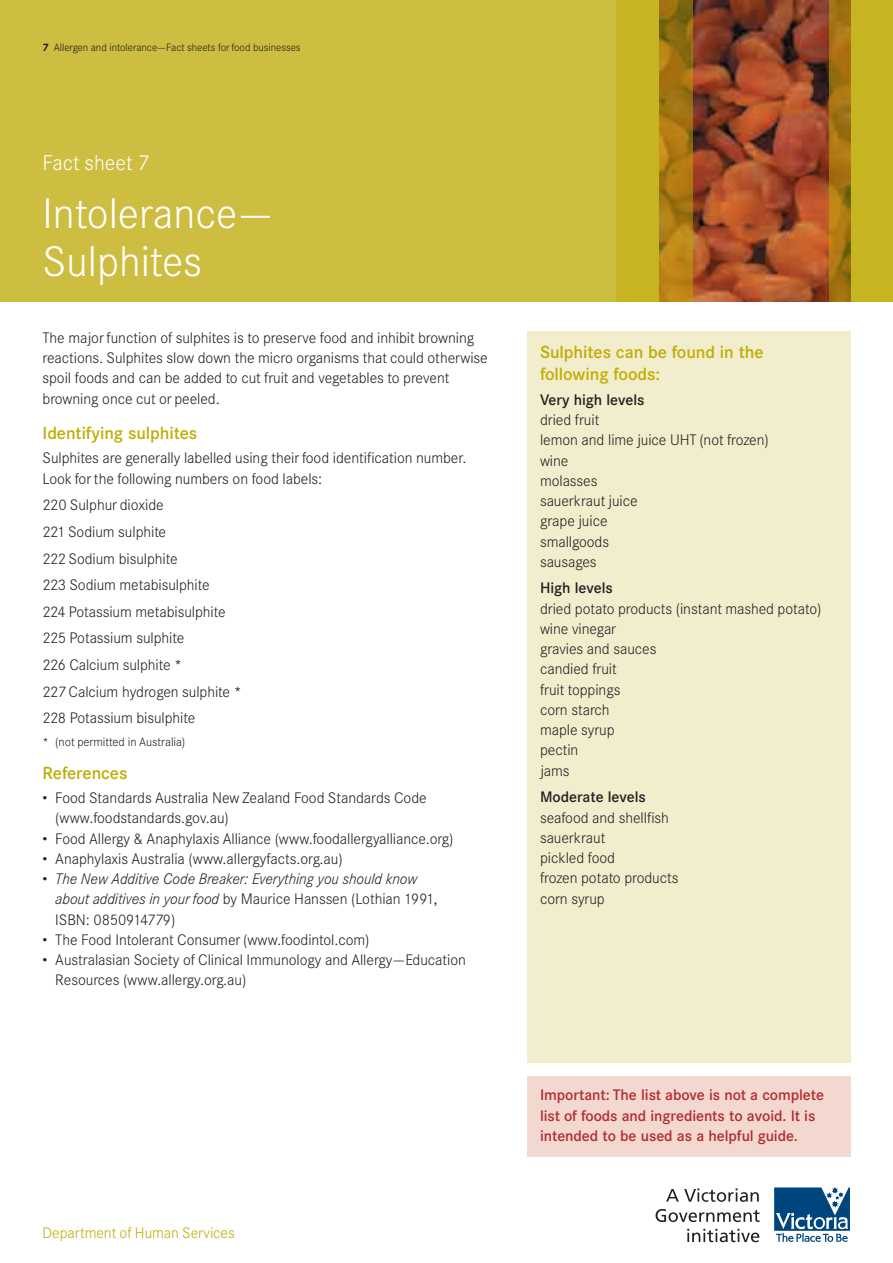
<style>
.page{position:relative;width:893px;height:1263px;background:#fff}
.page>*{position:absolute;margin:0;border:0;box-sizing:border-box;transform-origin:0 0}
.t1{font:300 42px/48px "Corporate SBQ";color:#fff}
.t2{font:300 21px "Corporate SBQ";color:#fff}
.t3{font:500 17.25px/22.5px "Corporate SBQ";letter-spacing:-.005em;color:#bfad02}
.t4{font:300 15px/20.2px "Corporate SBQ";letter-spacing:-.005em;color:#231f20}
.t5{font:italic 300 15px/20.2px "Corporate SBQ";letter-spacing:-.005em;color:#231f20}
.t6{font:500 15px/20.2px "Corporate SBQ";letter-spacing:-.005em;color:#b32a33}
.t7{font:500 15px "Corporate SBQ";letter-spacing:-.005em;color:#231f20}
.t8{font:300 15px "Corporate SBQ";letter-spacing:-.005em;color:#bfad02}
.t9{font:300 12px "Corporate SBQ";letter-spacing:-.005em;color:#231f20}
.t10{font:300 10.5px "Corporate SBQ";letter-spacing:-.005em;color:#231f20}
.s1{font-weight:700}
.s2{font-style:normal}
</style>
<div class="page">
<svg style="left:774px;top:1187px;width:76px;height:55px"></svg>
<svg style="left:666px;top:1188px;width:93px;height:14px"></svg>
<svg style="left:655px;top:1209px;width:105px;height:13px"></svg>
<svg style="left:687px;top:1229px;width:72px;height:13px"></svg>
<div style="left:0;top:0;width:893px;height:302px;background:#cdbd40"></div>
<div style="left:527px;top:1076px;width:323px;height:81px;background:#f3d8cf"></div>
<div style="left:527px;top:332px;width:323px;height:731px;background:#f2edcd"></div>
<img style="left:693px;top:0;width:136px;height:302px">
<svg style="left:617px;top:0;width:76px;height:302px;background:#b8991b"></svg>
<svg style="left:829px;top:0;width:64px;height:302px;background:#b99c1b"></svg>
<p class="t10" style="left:43px;top:41px;width:260px"><span class="s1">7</span> Allergen and intolerance––Fact sheets for food businesses</p>
<h2 class="t2" style="left:43px;top:150px;width:108px">Fact sheet 7</h2>
<h1 class="t1" style="left:43px;top:190px;width:233px">Intolerance––<br>Sulphites</h1>
<p class="t4" style="left:43px;top:328px;width:447px">The major function of sulphites is to preserve food and inhibit browning reactions. Sulphites slow down the micro organisms that could otherwise spoil foods and can be added to cut fruit and vegetables to prevent browning once cut or peeled.</p>
<p class="t3" style="left:43px;top:422px;width:156px">Identifying sulphites</p>
<p class="t4" style="left:43px;top:448px;width:425px">Sulphites are generally labelled using their food identification number.<br>Look for the following numbers on food labels:</p>
<p class="t4" style="left:43px;top:492px;width:201px;line-height:26.7px">220 Sulphur dioxide<br>221 Sodium sulphite<br>222 Sodium bisulphite<br>223 Sodium metabisulphite<br>224 Potassium metabisulphite<br>225 Potassium sulphite<br>226 Calcium sulphite *<br>227 Calcium hydrogen sulphite *<br>228 Potassium bisulphite</p>
<p class="t9" style="left:43px;top:734px;width:144px">* (not permitted in Australia)</p>
<p class="t3" style="left:43px;top:762px;width:86px">References</p>
<p class="t4" style="left:55px;top:788px;width:373px;text-indent:-13px">• Food Standards Australia New Zealand Food Standards Code (www.foodstandards.gov.au)</p>
<p class="t4" style="left:43px;top:828px;width:413px">• Food Allergy &amp; Anaphylaxis Alliance (www.foodallergyalliance.org)</p>
<p class="t4" style="left:43px;top:849px;width:302px">• Anaphylaxis Australia (www.allergyfacts.org.au)</p>
<p class="t5" style="left:55px;top:869px;width:384px;text-indent:-13px"><span class="s2">•</span> The New Additive Code Breaker: Everything you should know about additives in your food <span class="s2">by Maurice Hanssen (Lothian 1991,<br>ISBN: 0850914779)</span></p>
<p class="t4" style="left:43px;top:930px;width:329px">• The Food Intolerant Consumer (www.foodintol.com)</p>
<p class="t4" style="left:55px;top:950px;width:412px;text-indent:-13px">• Australasian Society of Clinical Immunology and Allergy––Education<br>Resources (www.allergy.org.au)</p>
<p class="t8" style="left:43px;top:1224px;width:194px">Department of Human Services</p>
<p class="t3" style="left:540px;top:341px;width:225px">Sulphites can be found in the following foods:</p>
<p class="t7" style="left:540px;top:391px;width:106px">Very high levels</p>
<p class="t4" style="left:540px;top:410px;width:230px">dried fruit<br>lemon and lime juice UHT (not frozen) wine<br>molasses<br>sauerkraut juice<br>grape juice<br>smallgoods<br>sausages</p>
<p class="t7" style="left:540px;top:579px;width:74px">High levels</p>
<p class="t4" style="left:540px;top:598px;width:283px">dried potato products (instant mashed potato) wine vinegar<br>gravies and sauces<br>candied fruit<br>fruit toppings<br>corn starch<br>maple syrup<br>pectin<br>jams</p>
<p class="t7" style="left:540px;top:788px;width:107px">Moderate levels</p>
<p class="t4" style="left:540px;top:807px;width:140px">seafood and shellfish sauerkraut<br>pickled food<br>frozen potato products corn syrup</p>
<p class="t6" style="left:540px;top:1085px;width:285px">Important: The list above is not a complete list of foods and ingredients to avoid. It is intended to be used as a helpful guide.</p>
</div>
